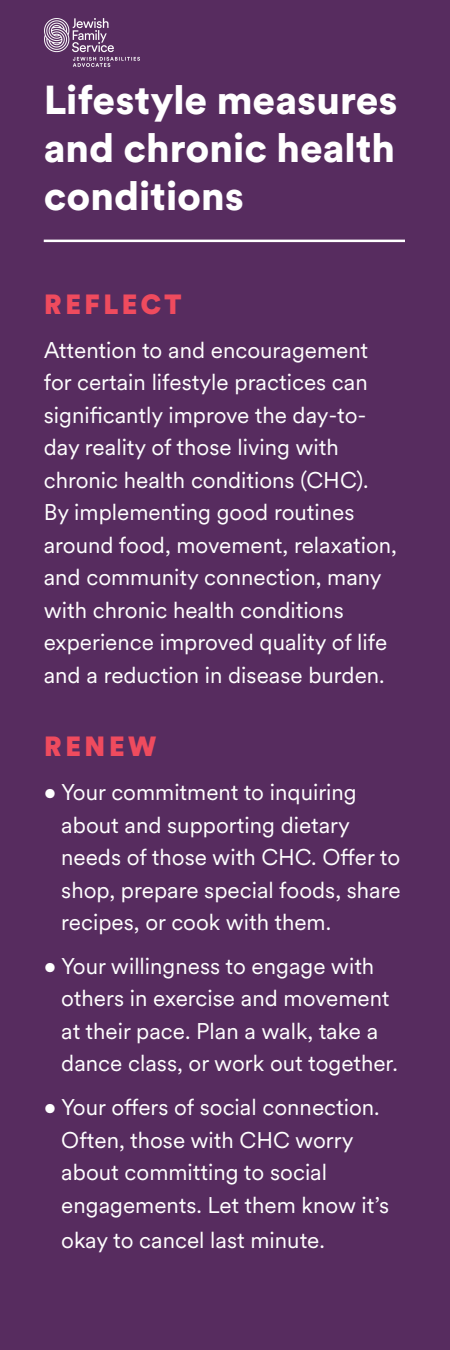
<style>
.page{position:relative;width:450px;height:1350px;background:#572c5f}
.page>*{position:absolute;margin:0;border:0;box-sizing:border-box;transform-origin:0 0}
.t1{font:900 40px/48px "Circular XX";color:#fff;text-align:justify}
.t2{font:900 27.5px "Circular XX";letter-spacing:.11em;color:#ef4b5e}
.t3{font:22.5px/32.5px "Circular XX";color:#fff}
</style>
<div class="page">
<hr style="left:44px;top:240px;width:361px;height:2px;background:#fff">
<img style="left:45px;top:19px;width:95px;height:48px">
<p class="t1" style="left:44px;top:74px;width:356px">Lifestyle measures and chronic health conditions</p>
<p class="t2" style="left:44px;top:285px;width:139px">REFLECT</p>
<p class="t3" style="left:44px;top:333px;width:355px">Attention to and encouragement for certain lifestyle practices can significantly improve the day-to&shy;day reality of those living with chronic health conditions (CHC).<br>By implementing good routines around food, movement, relaxation, and community connection, many with chronic health conditions experience improved quality of life and a reduction in disease burden.</p>
<p class="t2" style="left:44px;top:727px;width:115px">RENEW</p>
<p class="t3" style="left:61px;top:775px;width:341px;text-indent:-18px">• Your commitment to inquiring about and supporting dietary needs of those with CHC. Offer to shop, prepare special foods, share recipes, or cook with them.</p>
<p class="t3" style="left:61px;top:949px;width:338px;text-indent:-18px">• Your willingness to engage with others in exercise and movement at their pace. Plan a walk, take a dance class, or work out together.</p>
<p class="t3" style="left:61px;top:1090px;width:330px;text-indent:-18px">• Your offers of social connection.<br>Often, those with CHC worry about committing to social engagements. Let them know it’s</p>
<p class="t3" style="left:61px;top:1223px;width:265px">okay to cancel last minute.</p>
</div>
